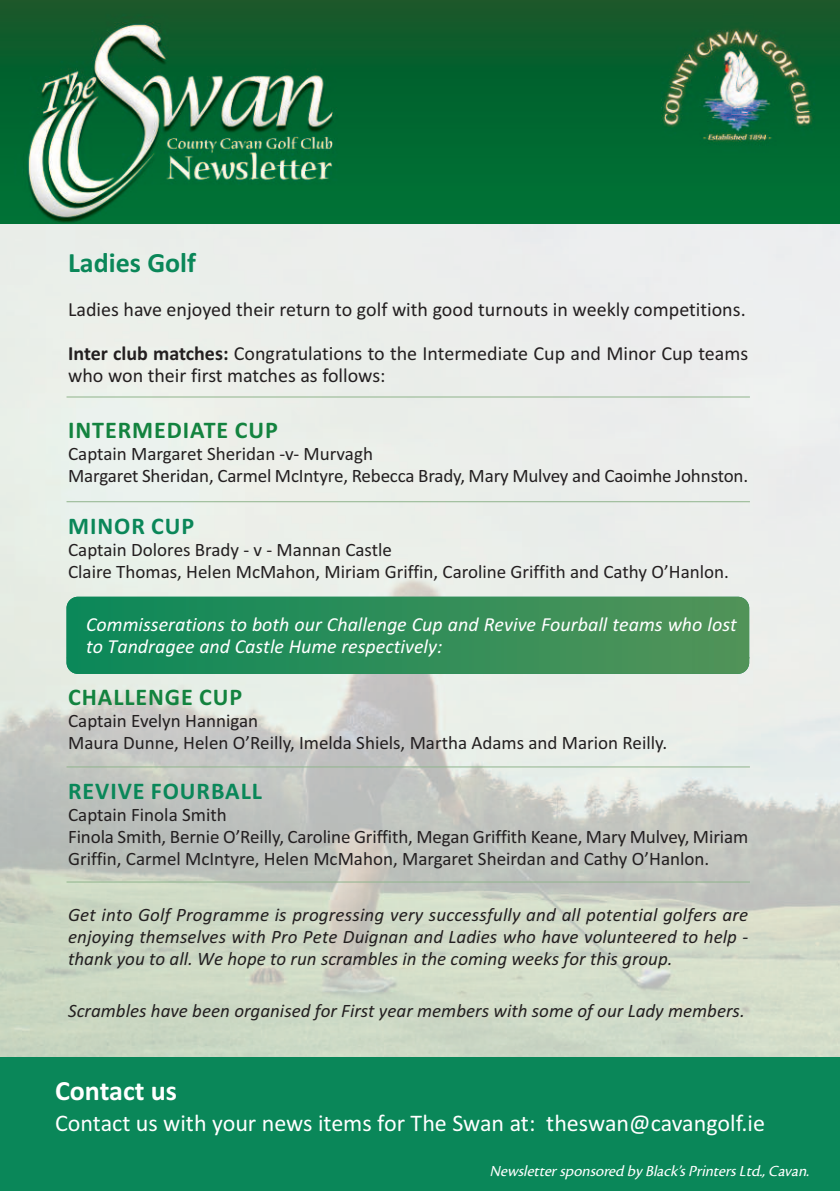
<style>
.page{position:relative;width:840px;height:1191px;background:#fff}
.page>*{position:absolute;margin:0;border:0;box-sizing:border-box;transform-origin:0 0}
.t1{font:28px "Calibri Bold OTF";color:#0a8759}
.t2{font:28px "Calibri Bold OTF";color:#fff}
.t3{font:24px "Calibri";color:#fff}
.t4{font:24px "Calibri Bold OTF";letter-spacing:.04em;color:#13833f}
.t5{font:24px "Calibri Bold OTF";letter-spacing:.04em;color:#0a8759}
.t6{font:20px/22px "Calibri";color:#231f20}
.t7{font:20px/22px "Calibri Italic OTF";color:#fff}
.t8{font:19px/22px "Calibri";color:#231f20}
.t9{font:19px/22px "Calibri Italic OTF";color:#231f20;text-align:justify}
.t10{font:italic 16px "Cronos MM.408.wt.11.op";color:#fff}
.s1{font-family:"Calibri Bold OTF"}
</style>
<div class="page">
<img style="left:0;top:223px;width:839px;height:834px">
<div style="left:0;top:1057px;width:839px;height:134px;background:#0a8759"></div>
<img style="left:0;top:0;width:839px;height:223px">
<hr style="left:66px;top:396px;width:683px;height:1px;background:#90b48c">
<hr style="left:66px;top:501px;width:683px;height:1px;background:#90b48c">
<hr style="left:66px;top:657px;width:683px;height:1px;background:#90b48c">
<hr style="left:66px;top:766px;width:683px;height:1px;background:#90b48c">
<hr style="left:66px;top:881px;width:683px;height:1px;background:#90b48c">
<div style="left:66px;top:597px;width:682px;height:77px;background:linear-gradient(to right,#0b885a,#539359);border-radius:11px"></div>
<h1 class="t1" style="left:68px;top:246px;width:129px">Ladies Golf</h1>
<p class="t6" style="left:68px;top:298px;width:678px">Ladies have enjoyed their return to golf with good turnouts in weekly competitions.</p>
<p class="t6" style="left:68px;top:342px;width:681px"><span class="s1">Inter club matches:</span> Congratulations to the Intermediate Cup and Minor Cup teams who won their first matches as follows:</p>
<p class="t4" style="left:68px;top:416px;width:211px">INTERMEDIATE CUP</p>
<p class="t8" style="left:68px;top:443px;width:681px">Captain Margaret Sheridan -v- Murvagh<br>Margaret Sheridan, Carmel McIntyre, Rebecca Brady, Mary Mulvey and Caoimhe Johnston.</p>
<p class="t5" style="left:68px;top:512px;width:128px">MINOR CUP</p>
<p class="t8" style="left:68px;top:539px;width:662px">Captain Dolores Brady - v - Mannan Castle<br>Claire Thomas, Helen McMahon, Miriam Griffin, Caroline Griffith and Cathy O’Hanlon.</p>
<p class="t7" style="left:86px;top:612px;width:652px">Commisserations to both our Challenge Cup and Revive Fourball teams who lost to Tandragee and Castle Hume respectively:</p>
<p class="t4" style="left:68px;top:682px;width:176px">CHALLENGE CUP</p>
<p class="t8" style="left:68px;top:709px;width:600px">Captain Evelyn Hannigan<br>Maura Dunne, Helen O’Reilly, Imelda Shiels, Martha Adams and Marion Reilly.</p>
<p class="t5" style="left:68px;top:776px;width:195px">REVIVE FOURBALL</p>
<p class="t8" style="left:68px;top:803px;width:681px">Captain Finola Smith<br>Finola Smith, Bernie O’Reilly, Caroline Griffith, Megan Griffith Keane, Mary Mulvey, Miriam<br>Griffin, Carmel McIntyre, Helen McMahon, Margaret Sheirdan and Cathy O’Hanlon.</p>
<p class="t9" style="left:68px;top:903px;width:681px">Get into Golf Programme is progressing very successfully and all potential golfers are enjoying themselves with Pro Pete Duignan and Ladies who have volunteered to help - thank you to all. We hope to run scrambles in the coming weeks for this group.</p>
<p class="t9" style="left:68px;top:999px;width:677px">Scrambles have been organised for First year members with some of our Lady members.</p>
<h1 class="t2" style="left:55px;top:1073px;width:123px">Contact us</h1>
<p class="t3" style="left:55px;top:1108px;width:711px">Contact us with your news items for The Swan at: theswan@cavangolf.ie</p>
<p class="t10" style="left:489px;top:1165px;width:324px">Newsletter sponsored by Black’s Printers Ltd., Cavan.</p>
</div>
